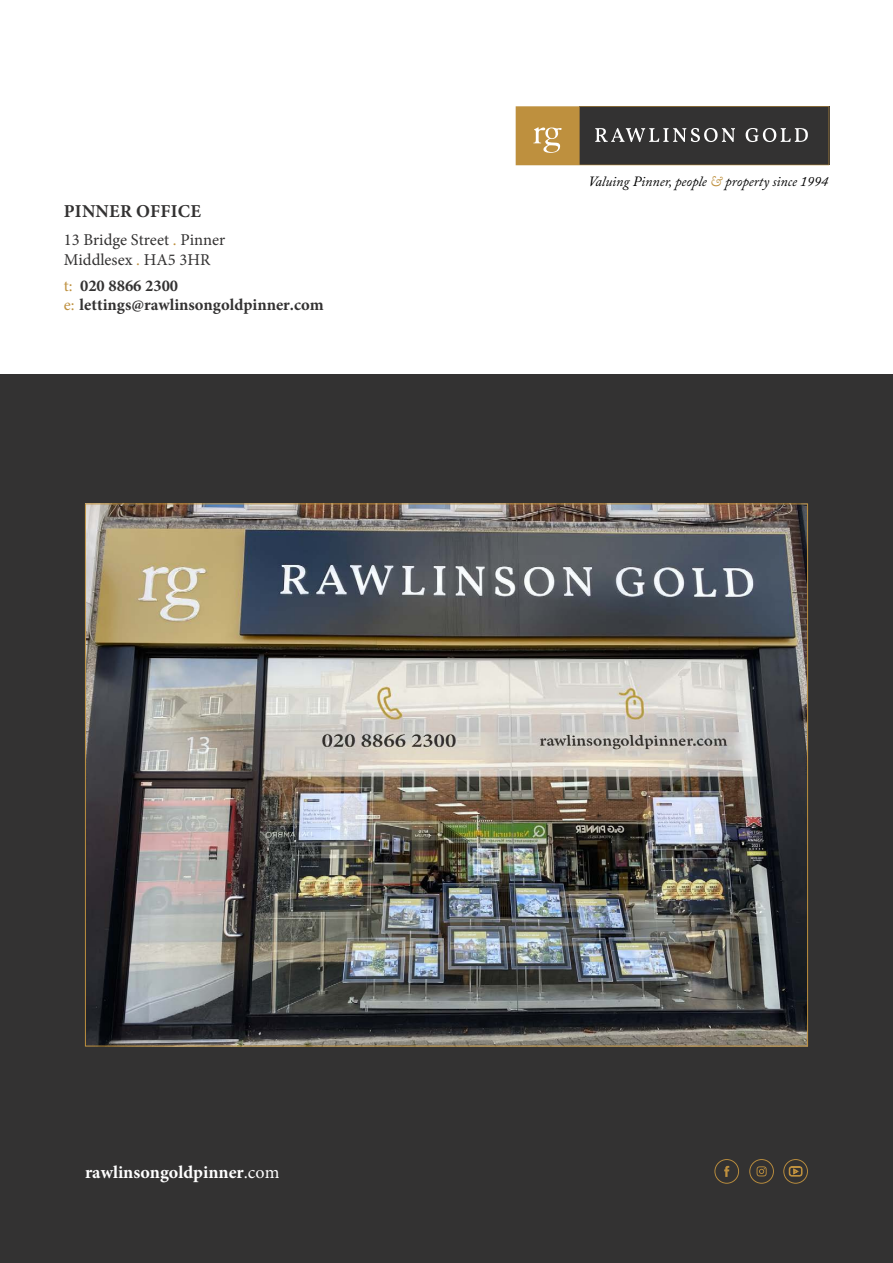
<style>
.page{position:relative;width:893px;height:1263px;background:#fff}
.page>*{position:absolute;margin:0;border:0;box-sizing:border-box;transform-origin:0 0}
.t1{font:700 18.15px "Minion Pro";letter-spacing:.01em;color:#333232}
.t2{font:700 18px "Minion Pro";color:#fff}
.t3{font:700 16.5px/19.8px "Minion Pro";color:#333232}
.t4{font:16.5px/19.8px "Minion Pro";color:#333232}
.t5{font:italic 14.1px "Adobe Caslon Pro";color:#000}
.s1{color:#be903e}
.s2{font-weight:400;color:#be903e}
.s3{font-weight:400}
</style>
<div class="page">
<div style="left:0;top:374px;width:893px;height:889px;background:#333232"></div>
<svg style="left:516px;top:106px;width:313px;height:59px;background:#5a503f"></svg>
<svg style="left:749px;top:1159px;width:25px;height:25px"></svg>
<svg style="left:714px;top:1159px;width:25px;height:25px"></svg>
<svg style="left:783px;top:1159px;width:25px;height:25px"></svg>
<img style="left:87px;top:505px;width:719px;height:539px">
<p class="t1" style="left:64px;top:199px;width:139px">PINNER OFFICE</p>
<p class="t4" style="left:64px;top:230px;width:163px">13 Bridge Street <span class="s1">.</span> Pinner<br>Middlesex <span class="s1">.</span> HA5 3HR</p>
<p class="t3" style="left:64px;top:275px;width:261px"><span class="s2">t:</span> 020 8866 2300<br><span class="s2">e:</span> lettings@rawlinsongoldpinner.com</p>
<p class="t5" style="left:588px;top:173px;width:241px">Valuing Pinner, people <span class="s1">&amp;</span> property since 1994</p>
<p class="t2" style="left:85px;top:1159px;width:196px">rawlinsongoldpinner<span class="s3">.com</span></p>
</div>
